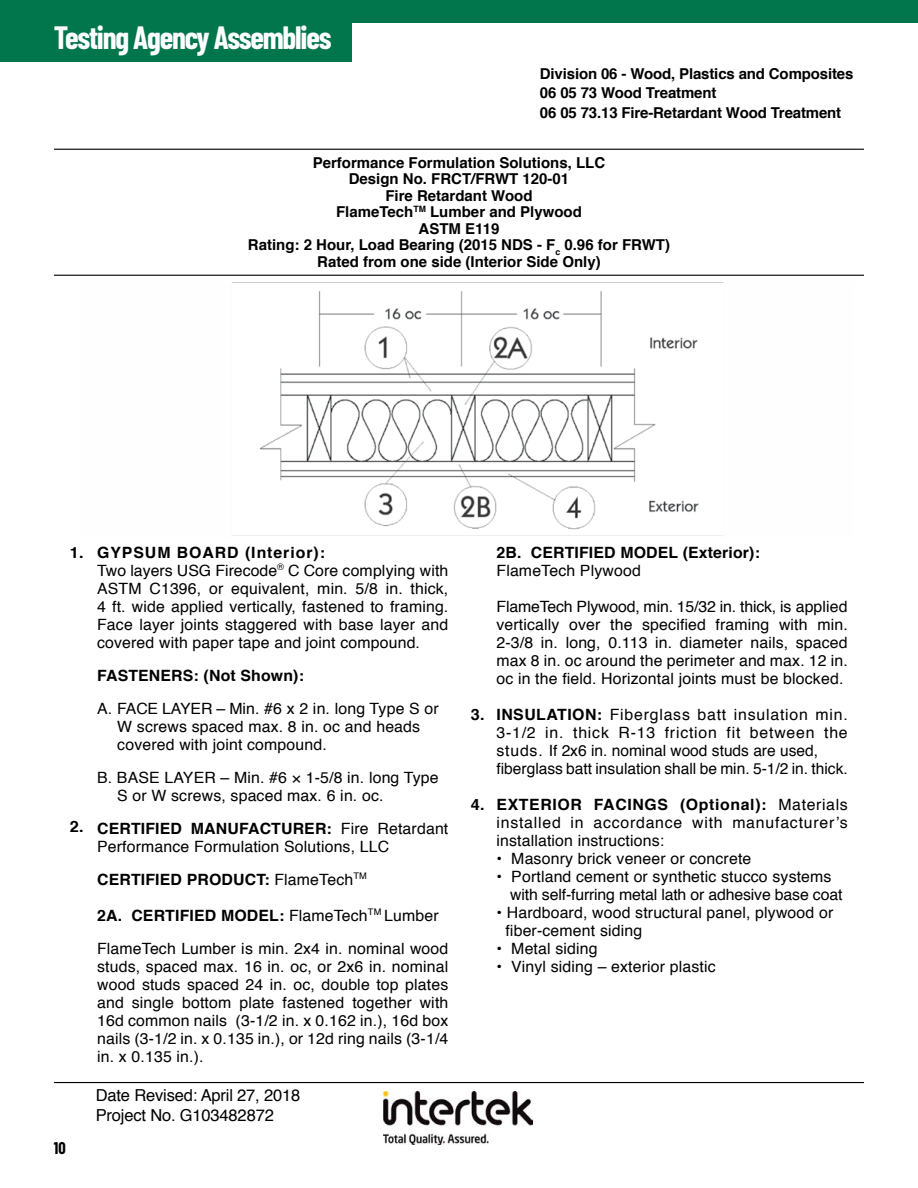
<style>
.page{position:relative;width:918px;height:1188px;background:#fff}
.page>*{position:absolute;margin:0;border:0;box-sizing:border-box;transform-origin:0 0}
.t1{font:700 31.5px "Barlow Condensed";letter-spacing:-.04em;color:#fff}
.t2{font:16.5px/19.5px "Helvetica";letter-spacing:-.01em;color:#000}
.t3{font:700 16.5px "Barlow Condensed";color:#000}
.t4{font:15.6px/18px "Helvetica";letter-spacing:.01em;color:#000}
.t5{font:15.6px/18px "Helvetica";letter-spacing:-.01em;color:#000}
.t6{font:700 15.6px "Helvetica";letter-spacing:.01em;color:#000}
.t7{font:700 15.6px "Helvetica";letter-spacing:.01em;color:#000;scale:1.05 1}
.t8{font:700 15px/16.5px "Helvetica";color:#000}
.s1{font-weight:700}
.s2{font-weight:400}
</style>
<div class="page">
<img style="left:232px;top:290px;width:491px;height:246px">
<div style="left:0;top:17px;width:352px;height:44px;background:#01754b"></div>
<div style="left:0;top:0;width:918px;height:23px;background:#01754b"></div>
<hr style="left:54px;top:149px;width:810px;height:1px;background:#000">
<hr style="left:54px;top:1082px;width:810px;height:1px;background:#000">
<hr style="left:54px;top:275px;width:810px;height:1px;background:#000">
<img style="left:384px;top:1091px;width:149px;height:53px">
<h1 class="t1" style="left:54px;top:18px;width:279px">Testing Agency Assemblies</h1>
<p class="t8" style="left:540px;top:64px;width:315px;line-height:19.5px">Division 06 - Wood, Plastics and Composites<br>06 05 73 Wood Treatment<br>06 05 73.13 Fire-Retardant Wood Treatment</p>
<p class="t8" style="left:248px;top:154px;width:424px;text-align:center">Performance Formulation Solutions, LLC<br>Design No. FRCT/FRWT 120-01<br>Fire Retardant Wood<br>FlameTech<sup>TM</sup> Lumber and Plywood<br>ASTM E119<br>Rating: 2 Hour, Load Bearing (2015 NDS - F<sub>c</sub> 0.96 for FRWT)<br>Rated from one side (Interior Side Only)</p>
<p class="t7" style="left:70px;top:540px;width:15px">1.</p>
<p class="t7" style="left:70px;top:814px;width:15px">2.</p>
<p class="t3" style="left:54px;top:1138px;width:13px">10</p>
<p class="t4" style="left:97px;top:544px;width:353px"><span class="s1">GYPSUM BOARD (Interior):<br></span>Two layers USG Firecode<sup>®</sup> C Core complying with ASTM C1396, or equivalent, min. 5/8 in. thick, 4 ft. wide applied vertically, fastened to framing.<br>Face layer joints staggered with base layer and covered with paper tape and joint compound.</p>
<p class="t6" style="left:97px;top:663px;width:208px">FASTENERS: (Not Shown):</p>
<p class="t4" style="left:117px;top:700px;width:323px;text-indent:-20px">A. FACE LAYER – Min. #6 x 2 in. long Type S or<br>W screws spaced max. 8 in. oc and heads covered with joint compound.</p>
<p class="t4" style="left:117px;top:769px;width:323px;text-indent:-20px">B. BASE LAYER – Min. #6 × 1-5/8 in. long Type<br>S or W screws, spaced max. 6 in. oc.</p>
<p class="t4" style="left:97px;top:820px;width:353px"><span class="s1">CERTIFIED MANUFACTURER:</span> Fire Retardant<br>Performance Formulation Solutions, LLC</p>
<p class="t6" style="left:97px;top:867px;width:271px">CERTIFIED PRODUCT: <span class="s2">FlameTech</span><sup>TM</sup></p>
<p class="t4" style="left:97px;top:899px;width:353px;line-height:33px"><span class="s1">2A. CERTIFIED MODEL:</span> FlameTech<sup>TM</sup> Lumber<br>FlameTech Lumber is min. 2x4 in. nominal wood</p>
<p class="t4" style="left:97px;top:958px;width:353px;text-align:justify">studs, spaced max. 16 in. oc, or 2x6 in. nominal wood studs spaced 24 in. oc, double top plates and single bottom plate fastened together with 16d common nails (3-1/2 in. x 0.162 in.), 16d box nails (3-1/2 in. x 0.135 in.), or 12d ring nails (3-1/4 in. x 0.135 in.).</p>
<p class="t2" style="left:96px;top:1086px;width:206px">Date Revised: April 27, 2018<br>Project No. G103482872</p>
<p class="t7" style="left:471px;top:702px;width:15px">3.</p>
<p class="t7" style="left:471px;top:792px;width:15px">4.</p>
<p class="t6" style="left:496px;top:540px;width:265px">2B. CERTIFIED MODEL (Exterior):</p>
<p class="t4" style="left:496px;top:562px;width:146px">FlameTech Plywood</p>
<p class="t4" style="left:496px;top:598px;width:353px;text-align:justify">FlameTech Plywood, min. 15/32 in. thick, is applied vertically over the specified framing with min.<br>2-3/8 in. long, 0.113 in. diameter nails, spaced max 8 in. oc around the perimeter and max. 12 in. oc in the field. Horizontal joints must be blocked.</p>
<p class="t4" style="left:496px;top:706px;width:353px"><span class="s1">INSULATION:</span> Fiberglass batt insulation min.<br>3-1/2 in. thick R-13 friction fit between the studs. If 2x6 in. nominal wood studs are used, fiberglass batt insulation shall be min. 5-1/2 in. thick.</p>
<p class="t4" style="left:496px;top:796px;width:353px;text-align:justify"><span class="s1">EXTERIOR FACINGS (Optional):</span> Materials installed in accordance with manufacturer’s installation instructions:</p>
<p class="t4" style="left:496px;top:850px;width:256px">• Masonry brick veneer or concrete</p>
<p class="t5" style="left:510px;top:868px;width:334px;text-indent:-14px">• Portland cement or synthetic stucco systems with self-furring metal lath or adhesive base coat</p>
<p class="t4" style="left:506px;top:904px;width:329px;text-indent:-9px">• Hardboard, wood structural panel, plywood or fiber-cement siding</p>
<p class="t4" style="left:496px;top:940px;width:103px">• Metal siding</p>
<p class="t4" style="left:496px;top:958px;width:221px">• Vinyl siding – exterior plastic</p>
</div>
